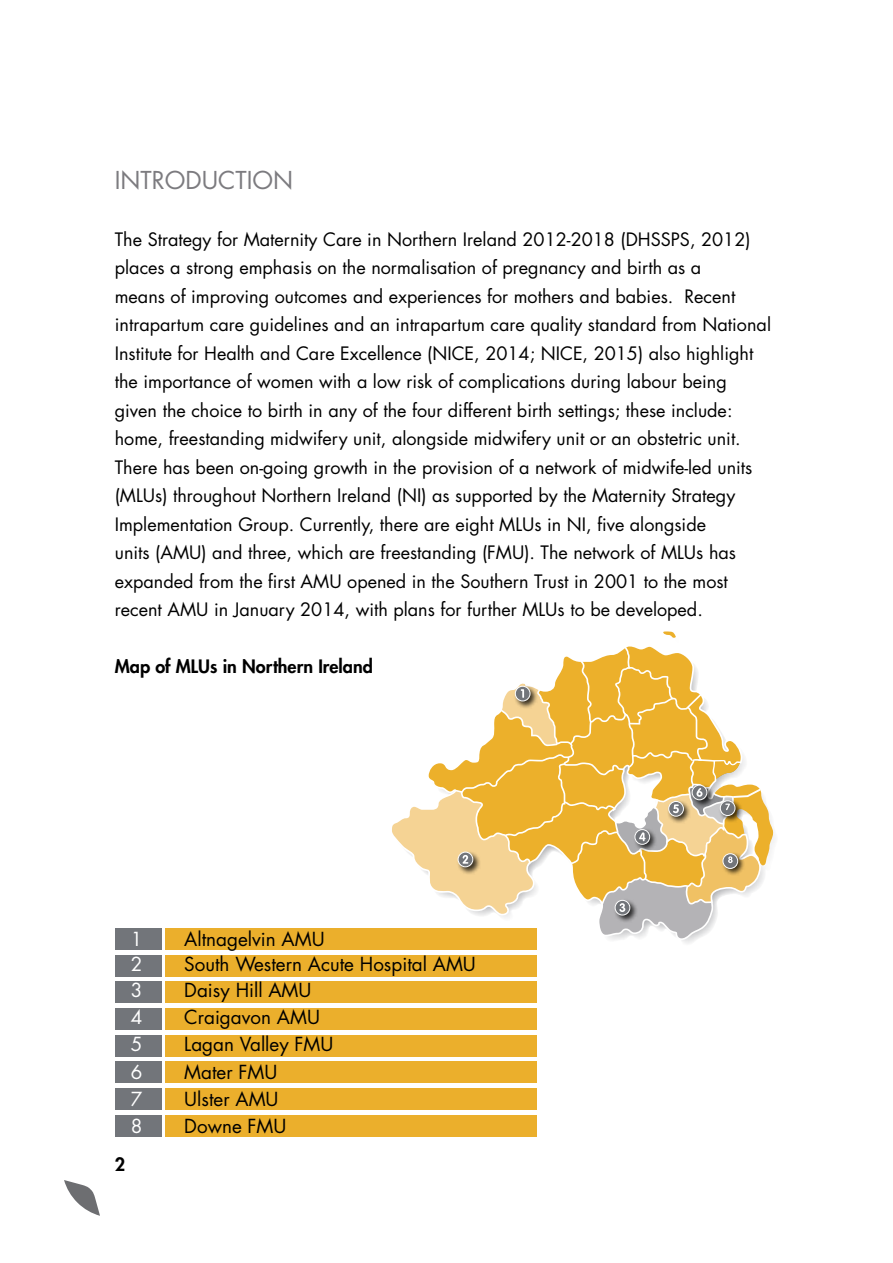
<style>
.page{position:relative;width:893px;height:1263px;background:#fff}
.page>*{position:absolute;margin:0;border:0;box-sizing:border-box;transform-origin:0 0}
.t1{font:24px "Futura";color:#7c7b7f}
.t2{font:18.9px "Futura";color:#000}
.t3{font:18.9px "Futura";color:#fff}
.t4{font:18px/28.5px "Futura";color:#000}
.t5{font:800 18px "Futura";color:#000}
</style>
<div class="page">
<svg style="left:64px;top:1180px;width:36px;height:36px"></svg>
<svg style="left:763px;top:797px;width:10px;height:83px"></svg>
<svg style="left:392px;top:631px;width:371px;height:309px"></svg>
<div style="left:166px;top:928px;width:371px;height:21px;background:#ebaf2c"></div>
<div style="left:115px;top:928px;width:47px;height:21px;background:#72757a"></div>
<div style="left:166px;top:955px;width:371px;height:21px;background:#ebaf2c"></div>
<div style="left:166px;top:981px;width:371px;height:22px;background:#ebaf2c"></div>
<div style="left:115px;top:955px;width:47px;height:21px;background:#72757a"></div>
<div style="left:115px;top:981px;width:47px;height:22px;background:#72757a"></div>
<div style="left:166px;top:1008px;width:371px;height:22px;background:#ebaf2c"></div>
<div style="left:115px;top:1008px;width:47px;height:22px;background:#72757a"></div>
<div style="left:166px;top:1035px;width:371px;height:21px;background:#ebaf2c"></div>
<div style="left:115px;top:1035px;width:47px;height:21px;background:#72757a"></div>
<div style="left:166px;top:1062px;width:371px;height:21px;background:#ebaf2c"></div>
<div style="left:115px;top:1062px;width:47px;height:21px;background:#72757a"></div>
<div style="left:166px;top:1088px;width:371px;height:22px;background:#ebaf2c"></div>
<div style="left:115px;top:1088px;width:47px;height:22px;background:#72757a"></div>
<div style="left:166px;top:1115px;width:371px;height:21px;background:#ebaf2c"></div>
<div style="left:115px;top:1115px;width:47px;height:21px;background:#72757a"></div>
<h1 class="t1" style="left:115px;top:164px;width:180px">INTRODUCTION</h1>
<p class="t4" style="left:115px;top:225px;width:658px">The Strategy for Maternity Care in Northern Ireland 2012-2018 (DHSSPS, 2012) places a strong emphasis on the normalisation of pregnancy and birth as a<br>means of improving outcomes and experiences for mothers and babies. Recent intrapartum care guidelines and an intrapartum care quality standard from National Institute for Health and Care Excellence (NICE, 2014; NICE, 2015) also highlight the importance of women with a low risk of complications during labour being given the choice to birth in any of the four different birth settings; these include: home, freestanding midwifery unit, alongside midwifery unit or an obstetric unit.<br>There has been on-going growth in the provision of a network of midwife-led units (MLUs) throughout Northern Ireland (NI) as supported by the Maternity Strategy Implementation Group. Currently, there are eight MLUs in NI, five alongside<br>units (AMU) and three, which are freestanding (FMU). The network of MLUs has expanded from the first AMU opened in the Southern Trust in 2001 to the most recent AMU in January 2014, with plans for further MLUs to be developed.</p>
<p class="t5" style="left:115px;top:655px;width:260px">Map of MLUs in Northern Ireland</p>
<p class="t3" style="left:131px;top:925px;width:13px">1</p>
<p class="t2" style="left:184px;top:925px;width:142px">Altnagelvin AMU</p>
<p class="t3" style="left:131px;top:951px;width:13px">2</p>
<p class="t2" style="left:184px;top:951px;width:293px">South Western Acute Hospital AMU</p>
<p class="t3" style="left:131px;top:977px;width:13px">3</p>
<p class="t2" style="left:184px;top:977px;width:129px">Daisy Hill AMU</p>
<p class="t3" style="left:131px;top:1004px;width:13px">4</p>
<p class="t2" style="left:184px;top:1004px;width:137px">Craigavon AMU</p>
<p class="t3" style="left:131px;top:1031px;width:13px">5</p>
<p class="t2" style="left:184px;top:1031px;width:151px">Lagan Valley FMU</p>
<p class="t3" style="left:131px;top:1059px;width:13px">6</p>
<p class="t2" style="left:184px;top:1059px;width:95px">Mater FMU</p>
<p class="t3" style="left:131px;top:1086px;width:13px">7</p>
<p class="t2" style="left:184px;top:1086px;width:96px">Ulster AMU</p>
<p class="t3" style="left:131px;top:1113px;width:13px">8</p>
<p class="t2" style="left:184px;top:1113px;width:104px">Downe FMU</p>
<p class="t5" style="left:115px;top:1152px;width:12px">2</p>
</div>
